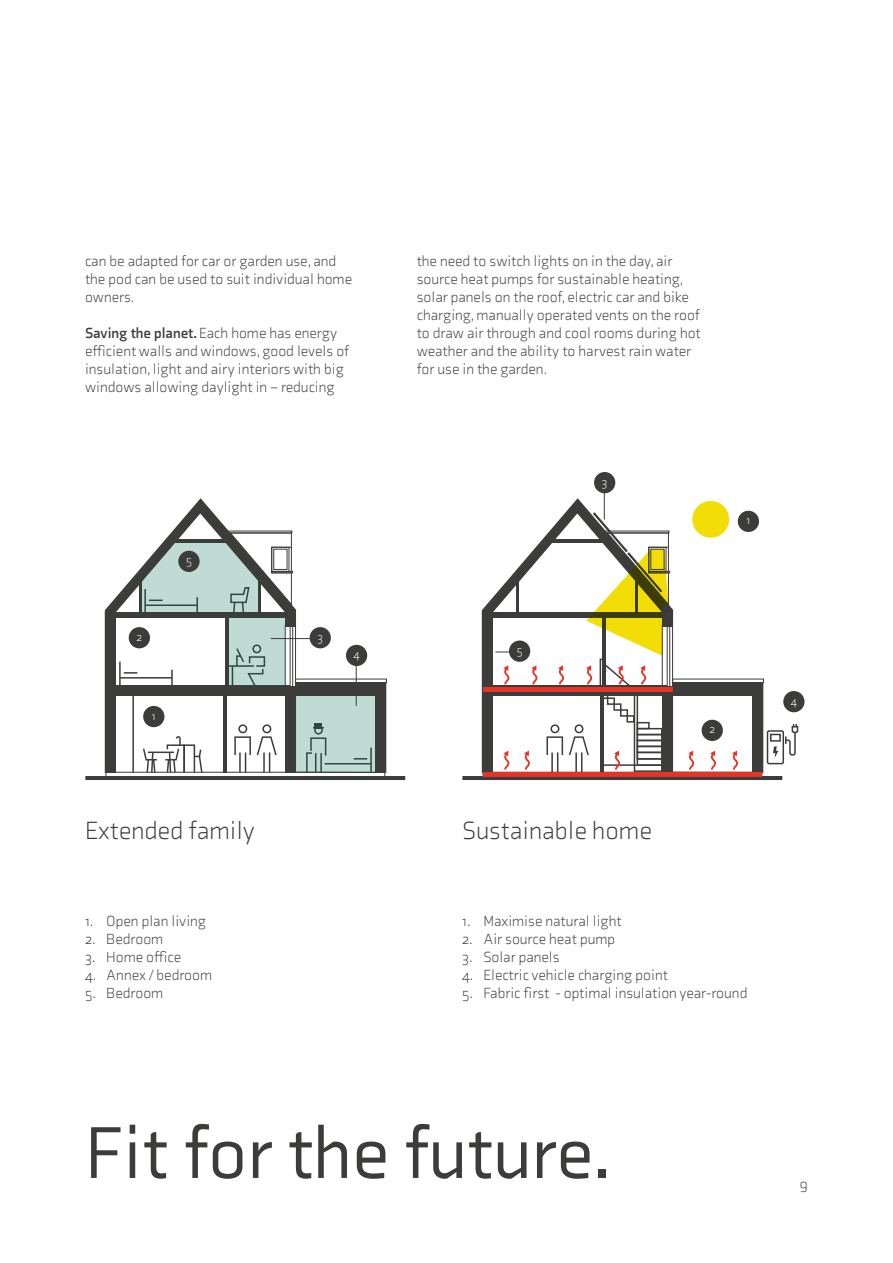
<style>
.page{position:relative;width:893px;height:1263px;background:#fff}
.page>*{position:absolute;margin:0;border:0;box-sizing:border-box;transform-origin:0 0}
.t1{font:75px "Axia";color:#3c3c3b}
.t2{font:300 25.5px "Axia";color:#3c3c3b}
.t3{font:300 15px/18px "Axia";color:#3c3c3b}
.t4{font:300 12px "Axia";color:#fff}
.s1{font-weight:700}
</style>
<div class="page">
<div style="left:752px;top:686px;width:11px;height:86px;background:#3c3c3b"></div>
<div style="left:672px;top:683px;width:91px;height:13px;background:#3c3c3b"></div>
<div style="left:672px;top:682px;width:91px;height:91px;border:1px solid #3c3c3b"></div>
<div style="left:672px;top:678px;width:92px;height:5px;border:1px solid #3c3c3b"></div>
<hr style="left:462px;top:776px;width:320px;height:4px;background:#3c3c3b">
<div style="left:692px;top:501px;width:37px;height:37px;background:#f2dd07;border-radius:50%"></div>
<div style="left:767px;top:730px;width:17px;height:34px;border:2px solid #3c3c3b;border-radius:2px"></div>
<div style="left:770px;top:734px;width:11px;height:8px;border:2px solid #3c3c3b"></div>
<svg style="left:773px;top:746px;width:5px;height:12px"></svg>
<svg style="left:785px;top:724px;width:14px;height:32px"></svg>
<div style="left:483px;top:772px;width:278px;height:5px;background:#e63323"></div>
<svg style="left:688px;top:751px;width:7px;height:19px"></svg>
<svg style="left:710px;top:751px;width:6px;height:19px"></svg>
<svg style="left:732px;top:751px;width:6px;height:19px"></svg>
<div style="left:375px;top:686px;width:11px;height:86px;background:#3c3c3b"></div>
<div style="left:295px;top:683px;width:91px;height:13px;background:#3c3c3b"></div>
<div style="left:295px;top:678px;width:92px;height:5px;border:1px solid #3c3c3b"></div>
<div style="left:295px;top:772px;width:90px;height:6px;border:1px solid #3c3c3b"></div>
<hr style="left:85px;top:776px;width:320px;height:4px;background:#3c3c3b">
<svg style="left:305px;top:772px;width:22px;height:2px"></svg>
<svg style="left:297px;top:696px;width:78px;height:76px;background:#b6d1ca"></svg>
<svg style="left:104px;top:498px;width:193px;height:278px"></svg>
<div style="left:143px;top:706px;width:21px;height:21px;background:#3c3c3b;border-radius:50%"></div>
<div style="left:738px;top:511px;width:21px;height:21px;background:#3c3c3b;border-radius:50%"></div>
<div style="left:702px;top:720px;width:21px;height:21px;background:#3c3c3b;border-radius:50%"></div>
<div style="left:129px;top:627px;width:21px;height:21px;background:#3c3c3b;border-radius:50%"></div>
<div style="left:178px;top:551px;width:22px;height:21px;background:#3c3c3b;border-radius:50%"></div>
<hr style="left:356px;top:661px;width:1px;height:45px;background:#3c3c3b">
<hr style="left:604px;top:489px;width:1px;height:31px;background:#3c3c3b">
<hr style="left:271px;top:638px;width:49px;height:1px;background:#3c3c3b">
<svg style="left:481px;top:498px;width:193px;height:278px"></svg>
<div style="left:346px;top:645px;width:21px;height:21px;background:#3c3c3b;border-radius:50%"></div>
<div style="left:594px;top:472px;width:21px;height:21px;background:#3c3c3b;border-radius:50%"></div>
<div style="left:310px;top:627px;width:21px;height:21px;background:#3c3c3b;border-radius:50%"></div>
<div style="left:509px;top:640px;width:21px;height:22px;background:#3c3c3b;border-radius:50%"></div>
<div style="left:783px;top:691px;width:21px;height:21px;background:#3c3c3b;border-radius:50%"></div>
<p class="t3" style="left:85px;top:252px;width:269px">can be adapted for car or garden use, and the pod can be used to suit individual home owners.</p>
<p class="t3" style="left:85px;top:324px;width:266px"><span class="s1">Saving the planet.</span> Each home has energy efficient walls and windows, good levels of insulation, light and airy interiors with big windows allowing daylight in – reducing</p>
<p class="t4" style="left:137px;top:630px;width:7px">2</p>
<p class="t4" style="left:152px;top:708px;width:5px">1</p>
<p class="t4" style="left:186px;top:553px;width:7px">5</p>
<h2 class="t2" style="left:85px;top:815px;width:171px">Extended family</h2>
<p class="t3" style="left:85px;top:912px;width:123px">1. Open plan living</p>
<p class="t3" style="left:85px;top:930px;width:80px">2. Bedroom</p>
<p class="t3" style="left:85px;top:948px;width:98px">3. Home office</p>
<p class="t3" style="left:85px;top:966px;width:129px">4. Annex / bedroom</p>
<p class="t3" style="left:85px;top:984px;width:80px">5. Bedroom</p>
<p class="t4" style="left:317px;top:630px;width:7px">3</p>
<p class="t4" style="left:353px;top:647px;width:8px">4</p>
<p class="t3" style="left:417px;top:252px;width:285px">the need to switch lights on in the day, air source heat pumps for sustainable heating, solar panels on the roof, electric car and bike charging, manually operated vents on the roof to draw air through and cool rooms during hot weather and the ability to harvest rain water for use in the garden.</p>
<p class="t4" style="left:602px;top:475px;width:7px">3</p>
<p class="t4" style="left:746px;top:513px;width:5px">1</p>
<p class="t4" style="left:517px;top:643px;width:7px">5</p>
<h2 class="t2" style="left:462px;top:815px;width:191px">Sustainable home</h2>
<p class="t4" style="left:709px;top:722px;width:7px">2</p>
<p class="t3" style="left:462px;top:912px;width:161px">1. Maximise natural light</p>
<p class="t3" style="left:462px;top:930px;width:155px">2. Air source heat pump</p>
<p class="t3" style="left:462px;top:948px;width:99px">3. Solar panels</p>
<p class="t3" style="left:462px;top:966px;width:207px">4. Electric vehicle charging point</p>
<p class="t3" style="left:462px;top:984px;width:287px">5. Fabric first - optimal insulation year-round</p>
<p class="t4" style="left:791px;top:693px;width:8px">4</p>
<h1 class="t1" style="left:85px;top:1108px;width:527px">Fit for the future.</h1>
<p class="t3" style="left:800px;top:1175px;width:10px">9</p>
</div>
